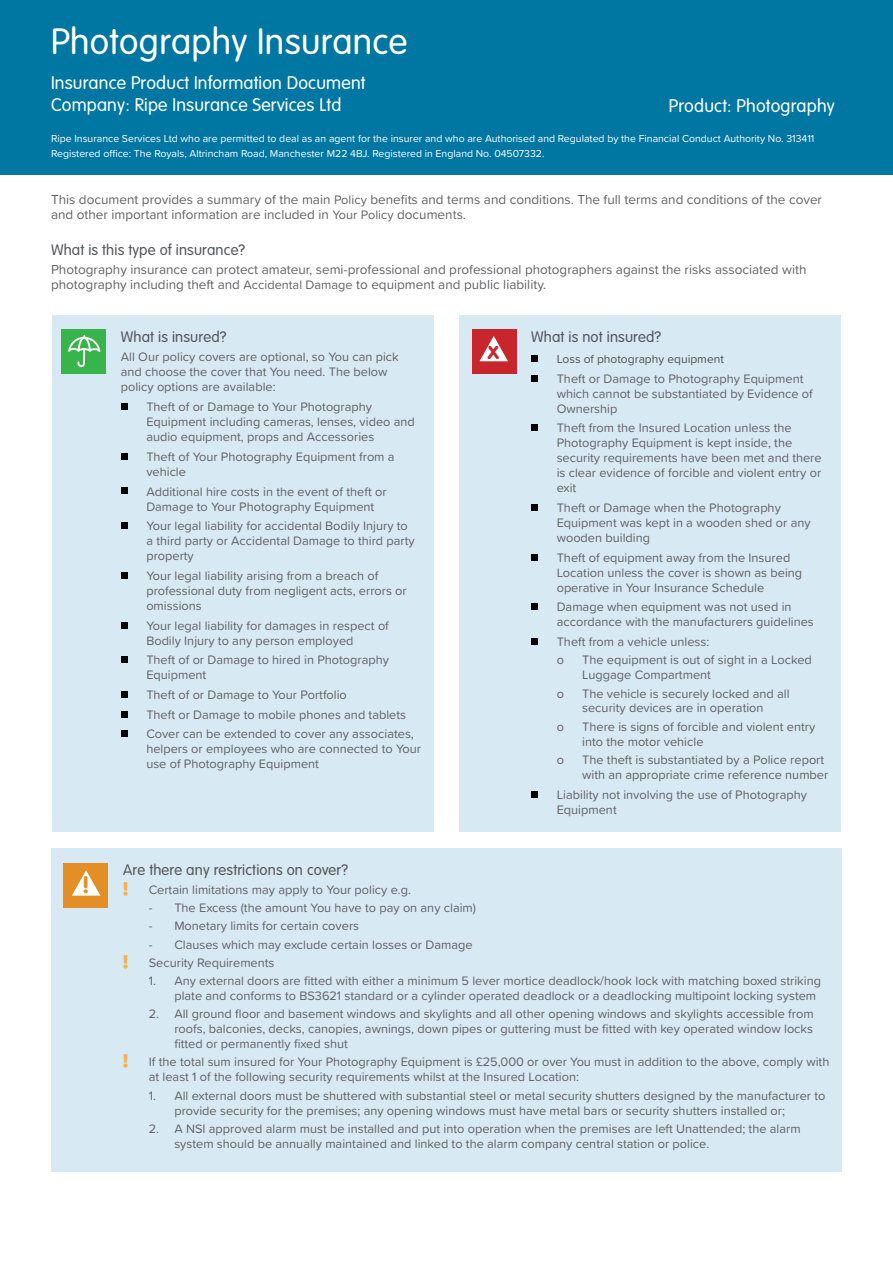
<style>
.page{position:relative;width:893px;height:1263px;background:#fff}
.page>*{position:absolute;margin:0;border:0;box-sizing:border-box;transform-origin:0 0}
.t1{font:300 36px "VAG Rounded Std";letter-spacing:.01em;color:#fff}
.t2{font:900 23.4px "VAG Rounded Std";color:#e28f26}
.t3{font:900 18.3px "VAG Rounded Std";color:#c9252c}
.t4{font:300 18px/22.2px "VAG Rounded Std";letter-spacing:.01em;color:#fff}
.t5{font:300 15px "VAG Rounded Std";letter-spacing:.01em;color:#55565a}
.t6{font:13.5px/15px "Proxima Soft";color:#626164}
.t7{font:12.75px/15px "Proxima Soft";color:#626164}
.t8{font:12px "Proxima Soft";color:#4f5254}
.t9{font:10.5px/14.7px "Proxima Soft";color:#fff}
.s1{font-size:12.75px}
</style>
<div class="page">
<div style="left:52px;top:315px;width:382px;height:516px;background:#d7e9f3"></div>
<div style="left:52px;top:849px;width:790px;height:323px;background:#d7e9f3"></div>
<div style="left:459px;top:315px;width:382px;height:516px;background:#d7e9f3"></div>
<div style="left:0;top:0;width:893px;height:174px;background:#0076a3"></div>
<div style="left:121px;top:403px;width:7px;height:7px;background:#000"></div>
<div style="left:121px;top:453px;width:7px;height:7px;background:#000"></div>
<div style="left:121px;top:487px;width:7px;height:7px;background:#000"></div>
<div style="left:121px;top:522px;width:7px;height:7px;background:#000"></div>
<div style="left:121px;top:572px;width:7px;height:7px;background:#000"></div>
<div style="left:121px;top:621px;width:7px;height:7px;background:#000"></div>
<div style="left:121px;top:656px;width:7px;height:7px;background:#000"></div>
<div style="left:121px;top:691px;width:7px;height:7px;background:#000"></div>
<div style="left:121px;top:711px;width:7px;height:7px;background:#000"></div>
<div style="left:121px;top:730px;width:7px;height:7px;background:#000"></div>
<div style="left:531px;top:355px;width:7px;height:7px;background:#000"></div>
<div style="left:531px;top:375px;width:7px;height:7px;background:#000"></div>
<div style="left:531px;top:424px;width:7px;height:7px;background:#000"></div>
<div style="left:531px;top:504px;width:7px;height:7px;background:#000"></div>
<div style="left:531px;top:554px;width:7px;height:7px;background:#000"></div>
<div style="left:531px;top:603px;width:7px;height:7px;background:#000"></div>
<div style="left:531px;top:638px;width:7px;height:7px;background:#000"></div>
<div style="left:531px;top:790px;width:7px;height:7px;background:#000"></div>
<div style="left:62px;top:329px;width:44px;height:44px;background:#37b44a"></div>
<svg style="left:68px;top:335px;width:32px;height:32px"></svg>
<div style="left:472px;top:329px;width:44px;height:44px;background:#c9252c"></div>
<svg style="left:479px;top:336px;width:29px;height:25px"></svg>
<div style="left:64px;top:863px;width:44px;height:44px;background:#e28f26"></div>
<svg style="left:72px;top:870px;width:28px;height:26px"></svg>
<h1 class="t1" style="left:51px;top:21px;width:358px">Photography Insurance</h1>
<h3 class="t4" style="left:51px;top:72px;width:316px">Insurance Product Information Document<br>Company: Ripe Insurance Services Ltd</h3>
<h3 class="t4" style="left:669px;top:96px;width:167px">Product: Photography</h3>
<p class="t9" style="left:51px;top:131px;width:765px">Ripe Insurance Services Ltd who are permitted to deal as an agent for the insurer and who are Authorised and Regulated by the Financial Conduct Authority No. 313411<br>Registered office: The Royals, Altrincham Road, Manchester M22 4BJ. Registered in England No. 04507332.</p>
<p class="t6" style="left:51px;top:191px;width:773px">This document provides a summary of the main <span class="s1">Policy</span> benefits and terms and conditions. The full terms and conditions of the cover and other important information are included in <span class="s1">Your Policy</span> documents.</p>
<p class="t5" style="left:51px;top:241px;width:196px">What is this type of insurance?</p>
<p class="t6" style="left:51px;top:261px;width:757px">Photography insurance can protect amateur, semi-professional and professional photographers against the risks associated with photography including theft and <span class="s1">Accidental Damage</span> to equipment and public liability.</p>
<h2 class="t2" style="left:83px;top:871px;width:8px">!</h2>
<p class="t5" style="left:121px;top:328px;width:107px">What is insured?</p>
<p class="t7" style="left:121px;top:349px;width:279px">All Our policy covers are optional, so You can pick and choose the cover that You need. The below policy options are available:</p>
<p class="t7" style="left:146px;top:399px;width:270px">Theft of or Damage to Your Photography<br>Equipment including cameras, lenses, video and audio equipment, props and Accessories</p>
<p class="t7" style="left:146px;top:448px;width:250px">Theft of Your Photography Equipment from a vehicle</p>
<p class="t7" style="left:146px;top:483px;width:242px">Additional hire costs in the event of theft or<br>Damage to Your Photography Equipment</p>
<p class="t7" style="left:146px;top:518px;width:270px">Your legal liability for accidental Bodily Injury to a third party or Accidental Damage to third party property</p>
<p class="t7" style="left:146px;top:567px;width:262px">Your legal liability arising from a breach of professional duty from negligent acts, errors or omissions</p>
<p class="t7" style="left:146px;top:617px;width:244px">Your legal liability for damages in respect of<br>Bodily Injury to any person employed</p>
<p class="t7" style="left:146px;top:652px;width:244px">Theft of or Damage to hired in Photography<br>Equipment</p>
<p class="t7" style="left:146px;top:684px;width:269px;line-height:19.6px">Theft of or Damage to Your Portfolio<br>Theft or Damage to mobile phones and tablets<br>Cover can be extended to cover any associates,</p>
<p class="t7" style="left:146px;top:741px;width:276px">helpers or employees who are connected to Your use of Photography Equipment</p>
<h3 class="t3" style="left:488px;top:342px;width:13px">X</h3>
<p class="t5" style="left:531px;top:328px;width:132px">What is not insured?</p>
<p class="t8" style="left:557px;top:350px;width:169px">Loss of photography equipment</p>
<p class="t7" style="left:557px;top:370px;width:258px">Theft or Damage to Photography Equipment which cannot be substantiated by Evidence of<br>Ownership</p>
<p class="t7" style="left:557px;top:420px;width:266px">Theft from the Insured Location unless the Photography Equipment is kept inside, the security requirements have been met and there is clear evidence of forcible and violent entry or exit</p>
<p class="t7" style="left:557px;top:500px;width:255px">Theft or Damage when the Photography<br>Equipment was kept in a wooden shed or any wooden building</p>
<p class="t7" style="left:557px;top:549px;width:247px">Theft of equipment away from the Insured<br>Location unless the cover is shown as being operative in Your Insurance Schedule</p>
<p class="t7" style="left:557px;top:599px;width:259px">Damage when equipment was not used in accordance with the manufacturers guidelines</p>
<p class="t7" style="left:557px;top:632px;width:154px;line-height:18.1px">Theft from a vehicle unless: o</p>
<p class="t7" style="left:582px;top:652px;width:231px">The equipment is out of sight in a Locked<br>Luggage Compartment</p>
<p class="t7" style="left:557px;top:685px;width:9px">o</p>
<p class="t7" style="left:582px;top:685px;width:209px">The vehicle is securely locked and all security devices are in operation</p>
<p class="t7" style="left:557px;top:718px;width:9px">o</p>
<p class="t7" style="left:582px;top:718px;width:235px">There is signs of forcible and violent entry into the motor vehicle</p>
<p class="t7" style="left:557px;top:751px;width:9px">o</p>
<p class="t7" style="left:582px;top:751px;width:248px">The theft is substantiated by a Police report with an appropriate crime reference number</p>
<p class="t7" style="left:557px;top:786px;width:252px">Liability not involving the use of Photography<br>Equipment</p>
<p class="t5" style="left:123px;top:861px;width:226px">Are there any restrictions on cover?</p>
<p class="t7" style="left:149px;top:881px;width:264px">Certain limitations may apply to Your policy e.g.</p>
<p class="t7" style="left:149px;top:900px;width:329px">- The Excess (the amount You have to pay on any claim)</p>
<p class="t7" style="left:149px;top:918px;width:212px">- Monetary limits for certain covers</p>
<p class="t7" style="left:149px;top:935px;width:325px;line-height:18.1px">- Clauses which may exclude certain losses or Damage<br>Security Requirements</p>
<p class="t7" style="left:174px;top:972px;width:648px;text-indent:-26px">1. Any external doors are fitted with either a minimum 5 lever mortice deadlock/hook lock with matching boxed striking plate and conforms to BS3621 standard or a cylinder operated deadlock or a deadlocking multipoint locking system</p>
<p class="t7" style="left:174px;top:1006px;width:641px;text-align:justify;text-indent:-26px">2. All ground floor and basement windows and skylights and all other opening windows and skylights accessible from roofs, balconies, decks, canopies, awnings, down pipes or guttering must be fitted with key operated window locks fitted or permanently fixed shut</p>
<p class="t7" style="left:149px;top:1054px;width:682px">If the total sum insured for Your Photography Equipment is £25,000 or over You must in addition to the above, comply with at least 1 of the following security requirements whilst at the Insured Location:</p>
<p class="t7" style="left:174px;top:1087px;width:653px;text-indent:-26px">1. All external doors must be shuttered with substantial steel or metal security shutters designed by the manufacturer to provide security for the premises; any opening windows must have metal bars or security shutters installed or;</p>
<p class="t7" style="left:174px;top:1120px;width:628px;text-indent:-26px">2. A NSI approved alarm must be installed and put into operation when the premises are left Unattended; the alarm system should be annually maintained and linked to the alarm company central station or police.</p>
</div>
